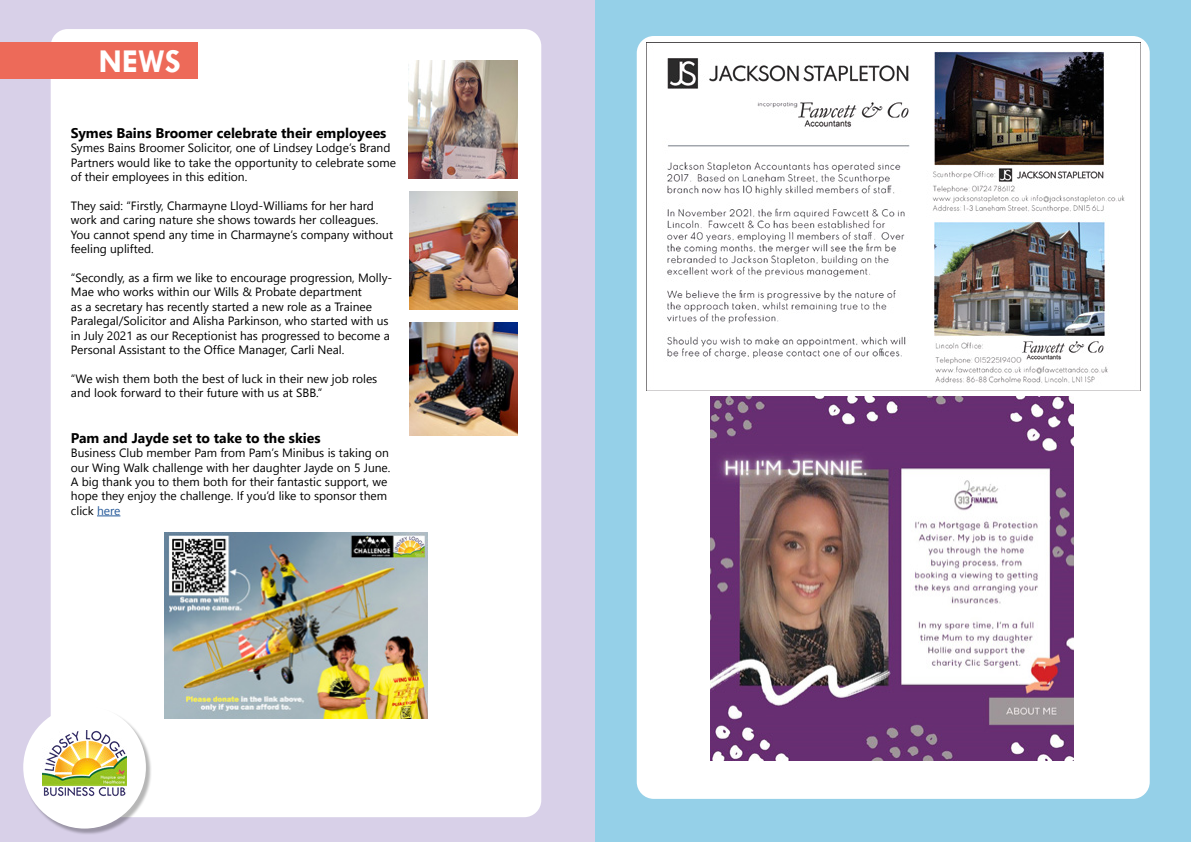
<style>
.page{position:relative;width:1191px;height:842px;background:#d8d0e8}
.page>*{position:absolute;margin:0;border:0;box-sizing:border-box;transform-origin:0 0}
.t1{font:700 33.7px "Tw Cen";color:#fff}
.t2{font:700 14px "Nirmala UI";color:#000}
.t3{font:12px/14.4px "Nirmala UI";color:#000}
.s1{color:#275b9b}
</style>
<div class="page">
<div style="left:51px;top:29px;width:490px;height:788px;background:#fff;border-radius:17px"></div>
<div style="left:24px;top:707px;width:127px;height:127px;background:#000;opacity:.29"></div>
<div style="left:23px;top:706px;width:123px;height:122px;background:#fff;border-radius:50%"></div>
<img style="left:42px;top:730px;width:84px;height:66px">
<div style="left:0;top:42px;width:197px;height:37px;background:#ed6a59"></div>
<svg style="left:97px;top:516px;width:23px;height:1px"></svg>
<img style="left:410px;top:322px;width:107px;height:113px">
<img style="left:410px;top:192px;width:107px;height:118px">
<img style="left:408px;top:61px;width:109px;height:118px">
<div style="left:595px;top:0;width:596px;height:842px;background:#95d0e8"></div>
<div style="left:637px;top:36px;width:512px;height:763px;background:#fff;border-radius:17px"></div>
<img style="left:646px;top:43px;width:494px;height:348px">
<img style="left:710px;top:397px;width:363px;height:363px">
<img style="left:165px;top:533px;width:262px;height:185px">
<h1 class="t1" style="left:99px;top:41px;width:83px">NEWS</h1>
<p class="t2" style="left:71px;top:122px;width:317px">Symes Bains Broomer celebrate their employees</p>
<p class="t3" style="left:71px;top:140px;width:327px">Symes Bains Broomer Solicitor, one of Lindsey Lodge’s Brand<br>Partners would like to take the opportunity to celebrate some of their employees in this edition.</p>
<p class="t3" style="left:71px;top:198px;width:324px">They said: “Firstly, Charmayne Lloyd-Williams for her hard work and caring nature she shows towards her colleagues.<br>You cannot spend any time in Charmayne’s company without feeling uplifted.</p>
<p class="t3" style="left:71px;top:270px;width:323px">“Secondly, as a firm we like to encourage progression, Molly-Mae who works within our Wills &amp; Probate department<br>as a secretary has recently started a new role as a Trainee Paralegal/Solicitor and Alisha Parkinson, who started with us in July 2021 as our Receptionist has progressed to become a Personal Assistant to the Office Manager, Carli Neal.</p>
<p class="t3" style="left:71px;top:371px;width:308px">“We wish them both the best of luck in their new job roles and look forward to their future with us at SBB.”</p>
<p class="t2" style="left:71px;top:426px;width:251px">Pam and Jayde set to take to the skies</p>
<p class="t3" style="left:71px;top:445px;width:321px">Business Club member Pam from Pam’s Minibus is taking on our Wing Walk challenge with her daughter Jayde on 5 June.<br>A big thank you to them both for their fantastic support, we hope they enjoy the challenge. If you’d like to sponsor them click <span class="s1">here</span></p>
</div>
